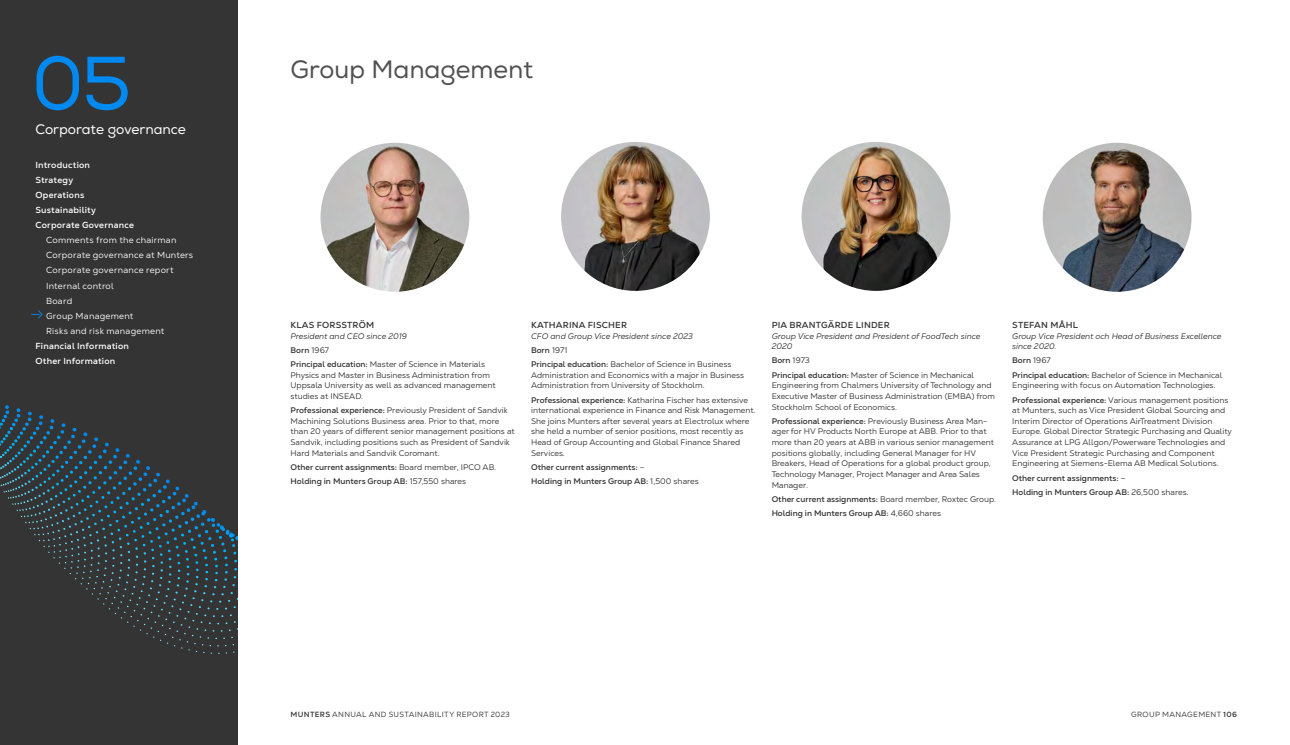
<style>
.page{position:relative;width:1290px;height:745px;background:#fff}
.page>*{position:absolute;margin:0;border:0;box-sizing:border-box;transform-origin:0 0}
.t1{font:75px "Nexa";color:#008af1}
.t2{font:25px "Nexa";color:#515151}
.t3{font:13.75px "Nexa";color:#fff}
.t4{font:8.75px/15px "Nexa Text";letter-spacing:.025em;color:#fff}
.t5{font:700 8.75px/15px "Nexa Text";letter-spacing:.025em;color:#fff}
.t6{font:700 8.75px "Nexa Text";letter-spacing:.02em;color:#343434}
.t7{font:8.12px/10.6px "Nexa Text";color:#343434}
.t8{font:700 8.12px/14.1px "Nexa Text";color:#343434}
.t9{font:italic 8.12px/10.6px "Nexa Text";color:#343434}
.t10{font:7.5px "Nexa Text";letter-spacing:.04em;color:#343434}
.s1{font-style:italic}
.s2{font-weight:700}
.s3{font-weight:400}
.s4{font-weight:700;font-style:normal}
.s5{font-style:normal}
</style>
<div class="page">
<div style="left:0;top:0;width:237px;height:744px;background:#343434"></div>
<img style="left:801px;top:142px;width:149px;height:149px;border-radius:74px">
<img style="left:320px;top:143px;width:149px;height:148px;border-radius:74px">
<img style="left:561px;top:142px;width:149px;height:149px;border-radius:74px">
<img style="left:1043px;top:143px;width:148px;height:148px;border-radius:74px">
<svg style="left:31px;top:310px;width:12px;height:8px"></svg>
<svg style="left:0;top:441px;width:237px;height:212px"></svg>
<h1 class="t1" style="left:32px;top:38px;width:101px">05</h1>
<h3 class="t3" style="left:35px;top:121px;width:152px">Corporate governance</h3>
<p class="t5" style="left:35px;top:158px;width:100px">Introduction<br>Strategy<br>Operations<br>Sustainability<br>Corporate Governance</p>
<p class="t4" style="left:46px;top:233px;width:149px">Comments from the chairman<br>Corporate governance at Munters<br>Corporate governance report<br>Internal control<br>Board<br>Group Management<br>Risks and risk management</p>
<p class="t5" style="left:35px;top:338px;width:95px">Financial Information<br>Other Information</p>
<h2 class="t2" style="left:291px;top:54px;width:244px">Group Management</h2>
<p class="t6" style="left:291px;top:319px;width:85px">KLAS FORSSTRÖM</p>
<p class="t7" style="left:291px;top:328px;width:196px;line-height:14.1px"><span class="s1">President and CEO since 2019<br></span><span class="s2">Born</span> 1967<br><span class="s2">Principal education:</span> Master of Science in Materials</p>
<p class="t7" style="left:291px;top:369px;width:207px">Physics and Master in Business Administration from<br>Uppsala University as well as advanced management studies at INSEAD</p>
<p class="t7" style="left:291px;top:389px;width:219px;line-height:14.1px;text-indent:71px">.<br><span class="s2">Professional experience:</span> Previously President of Sandvik</p>
<p class="t7" style="left:291px;top:415px;width:226px">Machining Solutions Business area. Prior to that, more than 20 years of different senior management positions at Sandvik, including positions such as President of Sandvik Hard Materials and Sandvik Coromant.</p>
<p class="t8" style="left:291px;top:459px;width:207px">Other current assignments: <span class="s3">Board member, IPCO AB.<br></span>Holding in Munters Group AB: <span class="s3">157,550 shares</span></p>
<p class="t6" style="left:531px;top:319px;width:97px">KATHARINA FISCHER</p>
<p class="t9" style="left:531px;top:328px;width:202px;line-height:14.1px">CFO and Group Vice President since 2023<br><span class="s4">Born</span> <span class="s5">1971<br></span><span class="s4">Principal education:</span> <span class="s5">Bachelor of Science in Business</span></p>
<p class="t7" style="left:531px;top:369px;width:214px">Administration and Economics with a major in Business<br>Administration from University of Stockholm.</p>
<p class="t7" style="left:531px;top:394px;width:226px"><span class="s2">Professional experience:</span> Katharina Fischer has extensive international experience in Finance and Risk Management.<br>She joins M unters after several years at E lectrolux where she held a number of senior positions, most recently as Head of Group Accounting and Global Finance Shared Services.</p>
<p class="t8" style="left:531px;top:459px;width:169px">Other current assignments: <span class="s3">–<br></span>Holding in Munters Group AB: <span class="s3">1,500 shares</span></p>
<p class="t6" style="left:772px;top:319px;width:119px">PIA BRANTGÄRDE LINDER</p>
<p class="t9" style="left:772px;top:330px;width:210px">Group Vice President and President of FoodTech since<br>2020</p>
<p class="t7" style="left:772px;top:353px;width:204px;line-height:14.1px"><span class="s2">Born</span> 1973<br><span class="s2">Principal education:</span> Master of Science in Mechanical</p>
<p class="t7" style="left:772px;top:380px;width:225px">Engineering from Chalmers University of Technology and<br>Executive Master of Business Administration (EM BA) from<br>Stockholm School of Economics.</p>
<p class="t7" style="left:772px;top:415px;width:224px"><span class="s2">Professional experience:</span> Previously Business Area M an&shy;ager for HV Products North Europe at ABB. Prior to that more than 20 years at ABB in various senior management positions globally, including General Manager for HV Breakers, Head of Operations for a global product group, Technology Manager, Project Manager and Area Sales Manager.</p>
<p class="t8" style="left:772px;top:491px;width:226px">Other current assignments: <span class="s3">Board member, Roxtec Group.<br></span>Holding in Munters Group AB: <span class="s3">4,660 shares</span></p>
<p class="t6" style="left:1012px;top:319px;width:67px">STEFAN MÅHL</p>
<p class="t9" style="left:1012px;top:330px;width:211px">Group Vice President och Head of Business Excellence since 2020.</p>
<p class="t7" style="left:1012px;top:353px;width:211px;line-height:14.1px"><span class="s2">Born</span> 1967<br><span class="s2">Principal education:</span> Bachelor of Science in Mechanical</p>
<p class="t7" style="left:1012px;top:378px;width:218px;line-height:14.1px">Engineering with focus on Automation Technologies.<br><span class="s2">Professional experience:</span> Various management positions</p>
<p class="t7" style="left:1012px;top:404px;width:221px">at M unters, such as Vice President Global Sourcing and<br>I nterim Director of Operations AirTreatment Division Europe. Global Director Strategic Purchasing and Quality Assurance at LPG</p>
<p class="t7" style="left:1012px;top:436px;width:215px;text-indent:70px">Allgon/Powerware Technologies and<br>Vice President Strategic Purchasing and Component<br>Engineering at Siemens-Elema AB Medical Solutions.</p>
<p class="t8" style="left:1012px;top:470px;width:178px">Other current assignments: <span class="s3">–<br></span>Holding in Munters Group AB: <span class="s3">26,500 shares.</span></p>
<p class="t10" style="left:291px;top:709px;width:221px"><span class="s2">MUNTERS</span> ANNUAL AND SUSTAINABILITY REPORT 2023</p>
<p class="t10" style="left:1131px;top:709px;width:107px">Grou p management <span class="s2">106</span></p>
</div>
